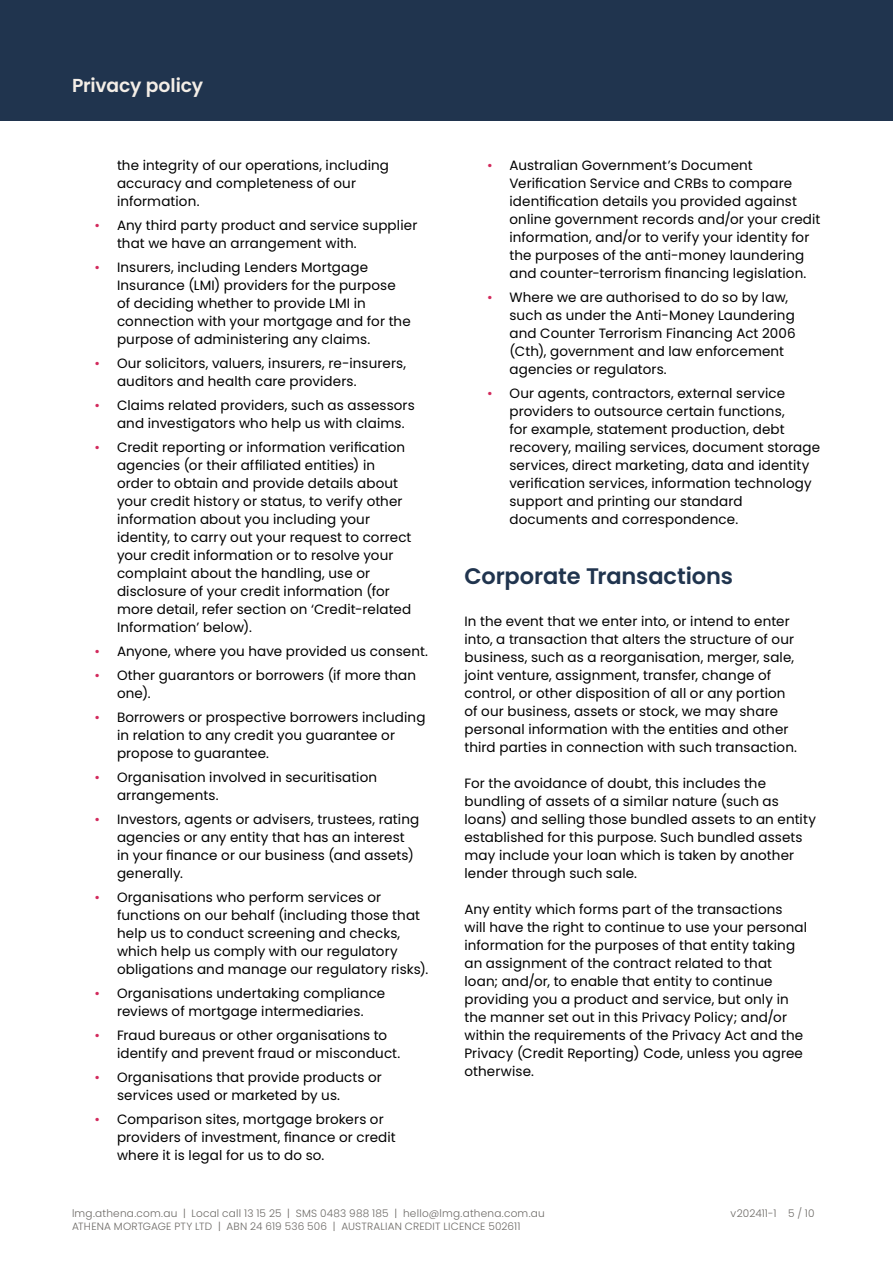
<style>
.page{position:relative;width:893px;height:1263px;background:#fff}
.page>*{position:absolute;margin:0;border:0;box-sizing:border-box;transform-origin:0 0}
.t1{font:600 22.5px "Poppins";letter-spacing:-.005em;color:#20344e}
.t2{font:600 18.75px "Poppins";letter-spacing:-.005em;color:#f4eee7}
.t3{font:13.5px/18px "Poppins";letter-spacing:.01em;color:#000}
.t4{font:300 10.5px/12.6px "Poppins";letter-spacing:.02em;color:#6d6a66}
.s1{color:#d2295c}
</style>
<div class="page">
<div style="left:0;top:0;width:893px;height:120px;background:#20344e"></div>
<h2 class="t2" style="left:72px;top:75px;width:133px">Privacy policy</h2>
<p class="t3" style="left:117px;top:157px;width:273px">the integrity of our operations, including accuracy and completeness of our information.</p>
<p class="t3" style="left:117px;top:217px;width:302px;text-indent:-23px"><span class="s1">•</span> Any third party product and service supplier that we have an arrangement with.</p>
<p class="t3" style="left:117px;top:259px;width:295px;text-indent:-23px"><span class="s1">•</span> Insurers, including Lenders Mortgage Insurance (LMI) providers for the purpose of deciding whether to provide LMI in connection with your mortgage and for the purpose of administering any claims.</p>
<p class="t3" style="left:117px;top:354px;width:291px;text-indent:-23px"><span class="s1">•</span> Our solicitors, valuers, insurers, re-insurers, auditors and health care providers.</p>
<p class="t3" style="left:117px;top:396px;width:299px;text-indent:-23px"><span class="s1">•</span> Claims related providers, such as assessors and investigators who help us with claims.</p>
<p class="t3" style="left:117px;top:438px;width:296px;text-indent:-23px"><span class="s1">•</span> Credit reporting or information verification agencies (or their affiliated entities) in order to obtain and provide details about your credit history or status, to verify other information about you including your identity, to carry out your request to correct your credit information or to resolve your complaint about the handling, use or disclosure of your credit information (for more detail, refer section on ‘Credit-related Information’ below).</p>
<p class="t3" style="left:94px;top:642px;width:335px"><span class="s1">•</span> Anyone, where you have provided us consent.</p>
<p class="t3" style="left:117px;top:666px;width:301px;text-indent:-23px"><span class="s1">•</span> Other guarantors or borrowers (if more than one).</p>
<p class="t3" style="left:117px;top:708px;width:310px;text-indent:-23px"><span class="s1">•</span> Borrowers or prospective borrowers including in relation to any credit you guarantee or propose to guarantee.</p>
<p class="t3" style="left:117px;top:768px;width:262px;text-indent:-23px"><span class="s1">•</span> Organisation involved in securitisation arrangements.</p>
<p class="t3" style="left:117px;top:810px;width:304px;text-indent:-23px"><span class="s1">•</span> Investors, agents or advisers, trustees, rating agencies or any entity that has an interest in your finance or our business (and assets) generally.</p>
<p class="t3" style="left:117px;top:888px;width:313px;text-indent:-23px"><span class="s1">•</span> Organisations who perform services or functions on our behalf (including those that help us to conduct screening and checks, which help us comply with our regulatory obligations and manage our regulatory risks).</p>
<p class="t3" style="left:94px;top:984px;width:292px;text-align:center"><span class="s1">•</span> Organisations undertaking compliance reviews of mortgage intermediaries.</p>
<p class="t3" style="left:117px;top:1026px;width:285px;text-indent:-23px"><span class="s1">•</span> Fraud bureaus or other organisations to identify and prevent fraud or misconduct.</p>
<p class="t3" style="left:117px;top:1068px;width:266px;text-indent:-23px"><span class="s1">•</span> Organisations that provide products or services used or marketed by us.</p>
<p class="t3" style="left:117px;top:1110px;width:280px;text-indent:-23px"><span class="s1">•</span> Comparison sites, mortgage brokers or providers of investment, finance or credit where it is legal for us to do so.</p>
<p class="t3" style="left:509px;top:156px;width:312px;text-indent:-23px"><span class="s1">•</span> Australian Government’s Document Verification Service and CRBs to compare identification details you provided against online government records and/or your credit information, and/or to verify your identity for the purposes of the anti-money laundering and counter-terrorism financing legislation.</p>
<p class="t3" style="left:509px;top:288px;width:288px;text-indent:-23px"><span class="s1">•</span> Where we are authorised to do so by law, such as under the Anti-Money Laundering and Counter Terrorism Financing Act 2006 (Cth), government and law enforcement agencies or regulators.</p>
<p class="t3" style="left:509px;top:384px;width:312px;text-indent:-23px"><span class="s1">•</span> Our agents, contractors, external service providers to outsource certain functions,<br>for example, statement production, debt recovery, mailing services, document storage services, direct marketing, data and identity verification services, information technology support and printing our standard documents and correspondence.</p>
<h1 class="t1" style="left:464px;top:563px;width:270px">Corporate Transactions</h1>
<p class="t3" style="left:464px;top:613px;width:334px">In the event that we enter into, or intend to enter into, a transaction that alters the structure of our business, such as a reorganisation, merger, sale, joint venture, assignment, transfer, change of control, or other disposition of all or any portion of our business, assets or stock, we may share personal information with the entities and other third parties in connection with such transaction.</p>
<p class="t3" style="left:464px;top:774px;width:353px">For the avoidance of doubt, this includes the bundling of assets of a similar nature (such as loans) and selling those bundled assets to an entity established for this purpose. Such bundled assets may include your loan which is taken by another lender through such sale.</p>
<p class="t3" style="left:464px;top:900px;width:344px">Any entity which forms part of the transactions will have the right to continue to use your personal information for the purposes of that entity taking an assignment of the contract related to that loan; and/or, to enable that entity to continue providing you a product and service, but only in the manner set out in this Privacy Policy; and/or within the requirements of the Privacy Act and the Privacy (Credit Reporting) Code, unless you agree otherwise.</p>
<p class="t4" style="left:72px;top:1207px;width:474px">lmg.athena.com.au | Local call 13 15 25 | SMS 0483 988 185 | hello@lmg.athena.com.au<br>ATHENA MORTGAGE PTY LTD | ABN 24 619 536 506 | AUSTRALIAN CREDIT LICENCE 502611</p>
<p class="t4" style="left:731px;top:1207px;width:86px">v202411-1 5 / 10</p>
</div>
